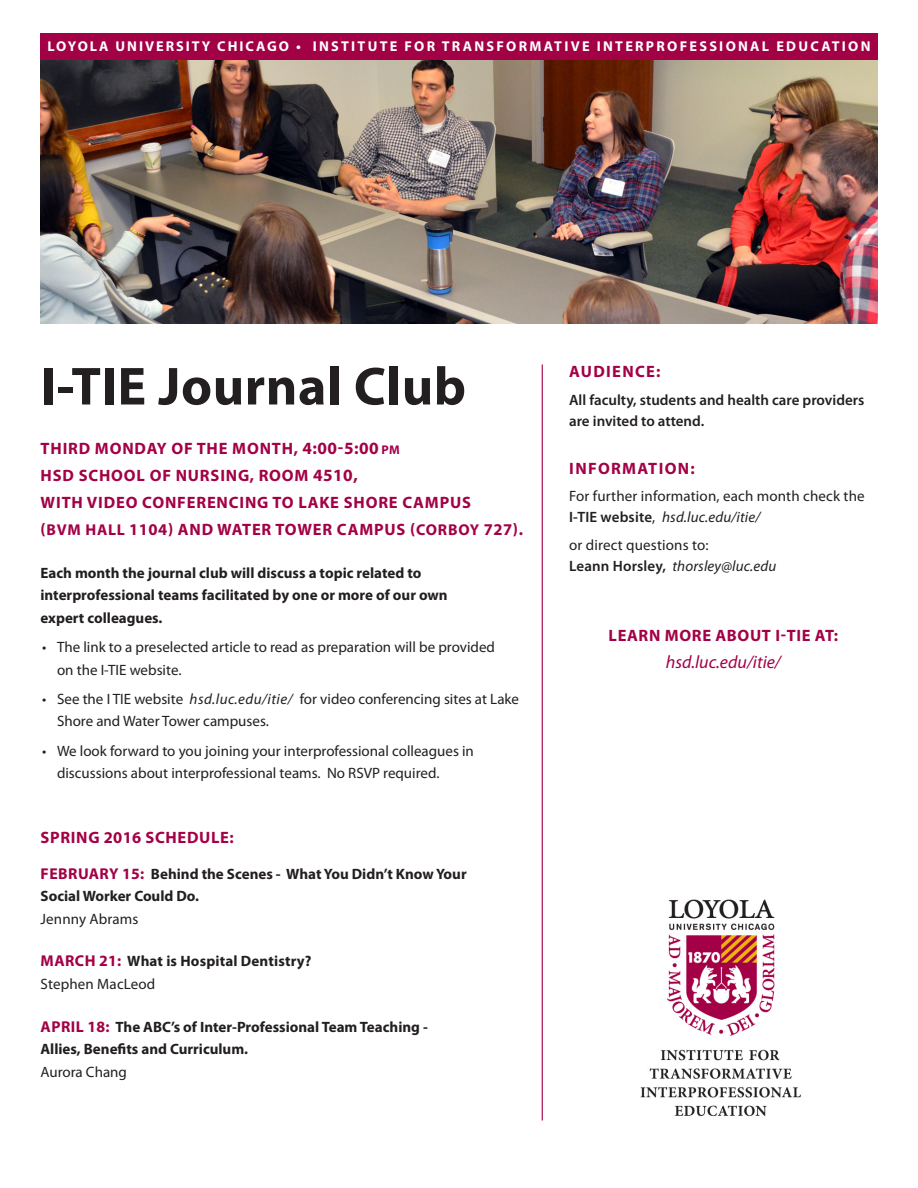
<style>
.page{position:relative;width:918px;height:1188px;background:#fff}
.page>*{position:absolute;margin:0;border:0;box-sizing:border-box;transform-origin:0 0}
.t1{font:700 54px "Myriad Pro";letter-spacing:.01em;color:#231f20}
.t2{font:italic 18px "Myriad Pro";color:#a30146}
.SubHead_2{font:700 16.5px/27px "Myriad Pro";letter-spacing:.05em;color:#a30146}
.SubHead_1{font:700 16.5px "Myriad Pro";letter-spacing:.08em;color:#a30146}
.Body_1{font:15px/22.5px "Myriad Pro";color:#231f20}
.Body_1-2{font:700 15px/22.5px "Myriad Pro";color:#231f20}
.t3{font:600 15px/21px "Myriad Pro";color:#231f20}
.t4{font:700 14.25px "Myriad Pro";letter-spacing:.16em;color:#fff}
.s1{font-size:17.25px}
.s2{font-size:12.6px}
.s3{font-size:15.75px}
.s4{font-style:italic}
.s5{font-size:15.75px;color:#a30146}
.s6{font-weight:400}
.s7{font-weight:600}
</style>
<div class="page">
<img style="left:40px;top:58px;width:838px;height:266px">
<hr style="left:542px;top:364px;width:1px;height:756px;background:#a30146">
<div style="left:41px;top:33px;width:837px;height:26px;background:#a30146"></div>
<img style="left:640px;top:899px;width:161px;height:218px">
<p class="t4" style="left:47px;top:37px;width:825px">LOYOLA UNIVERSITY CHICAGO • INSTITUTE FOR TRANSFORMATIVE INTERPROFESSIONAL EDUCATION</p>
<p class="t1" style="left:40px;top:351px;width:427px">I-TIE Journal Club</p>
<p class="SubHead_2" style="left:41px;top:434px;width:361px">THIRD MONDAY OF THE MONTH, <span class="s1">4:00-5:00</span> <span class="s2">pm</span></p>
<p class="SubHead_2" style="left:41px;top:461px;width:484px">HSD SCHOOL OF NURSING, ROOM <span class="s1">4510,<br></span>WITH VIDEO CONFERENCING TO LAKE SHORE CAMPUS<br>(<span class="s3">BVM HALL</span> 1104) AND WATER TOWER CAMPUS (<span class="s3">CORBOY</span> 727).</p>
<p class="Body_1-2" style="left:40px;top:561px;width:409px">Each month the journal club will discuss a topic related to interprofessional teams facilitated by one or more of our own expert colleagues.</p>
<p class="Body_1" style="left:57px;top:635px;width:440px;text-indent:-15px">• The link to a preselected article to read as preparation will be provided on the I-TIE website.</p>
<p class="Body_1" style="left:57px;top:687px;width:464px;text-indent:-15px">• See the I TIE website <span class="s4">hsd.luc.edu/itie/</span> for video conferencing sites at Lake<br>Shore and Water Tower campuses.</p>
<p class="Body_1" style="left:57px;top:739px;width:418px;text-indent:-15px">• We look forward to you joining your interprofessional colleagues in discussions about interprofessional teams. No RSVP required.</p>
<p class="SubHead_2" style="left:41px;top:823px;width:195px">SPRING 2016 SCHEDULE:</p>
<p class="Body_1-2" style="left:40px;top:862px;width:428px"><span class="s5">FEBRUARY 15:</span> Behind the Scenes - What You Didn’t Know Your<br>Social Worker Could Do.<br><span class="s6">Jennny Abrams</span></p>
<p class="Body_1-2" style="left:40px;top:949px;width:272px"><span class="s5">MARCH 21:</span> What is Hospital Dentistry?<br><span class="s6">Stephen MacLeod</span></p>
<p class="Body_1-2" style="left:40px;top:1015px;width:389px"><span class="s5">APRIL 18:</span> The ABC’s of Inter-Professional Team Teaching -<br>Allies, Benefits and Curriculum.</p>
<p class="Body_1" style="left:40px;top:1060px;width:88px">Aurora Chang</p>
<p class="SubHead_1" style="left:569px;top:361px;width:93px">AUDIENCE:</p>
<p class="t3" style="left:569px;top:389px;width:297px">All faculty, students and health care providers are invited to attend.</p>
<p class="SubHead_1" style="left:569px;top:457px;width:127px">INFORMATION:</p>
<p class="Body_1" style="left:569px;top:486px;width:297px;line-height:21px">For further information, each month check the<br><span class="s7">I-TIE website</span>, <span class="s4">hsd.luc.edu/itie/</span></p>
<p class="Body_1" style="left:569px;top:534px;width:209px;line-height:21px">or direct questions to:<br><span class="s7">Leann Horsley,</span> <span class="s4">thorsley@luc.edu</span></p>
<p class="SubHead_2" style="left:609px;top:621px;width:231px">LEARN MORE ABOUT I-TIE AT:</p>
<p class="t2" style="left:666px;top:651px;width:116px">hsd.luc.edu/itie/</p>
</div>
